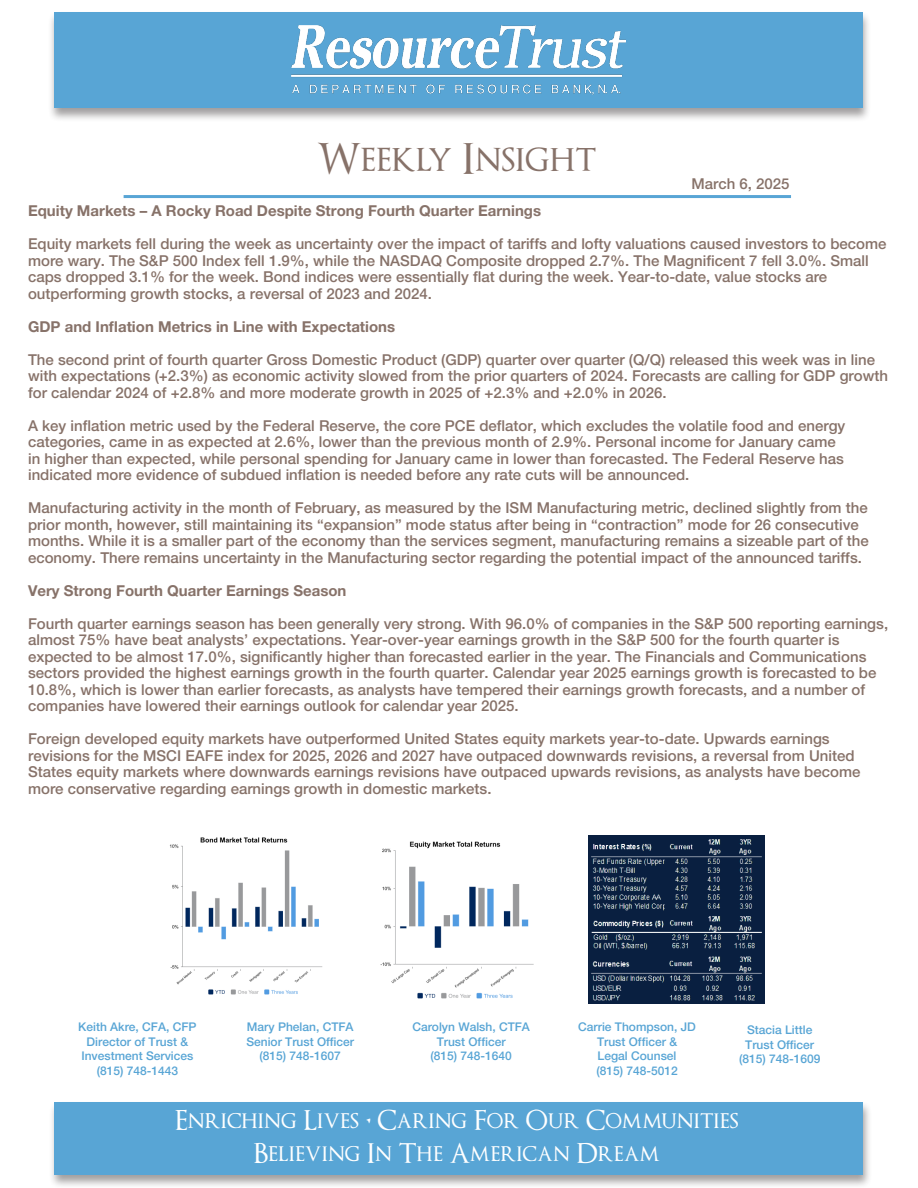
<style>
.page{position:relative;width:918px;height:1188px;background:#fff}
.page>*{position:absolute;margin:0;border:0;box-sizing:border-box;transform-origin:0 0}
.t1{font:42px "Optimus Princeps";color:#877269}
.t2{font:26.85px/32.2px "Optimus Princeps";color:#fff;text-align:center}
.t3{font:500 15px/16.5px "Helvetica Neue";color:#877269}
.t4{font:700 15px "Helvetica Neue";color:#877269}
.t5{font:500 12px/14.4px "Helvetica Neue";color:#58a5d5}
</style>
<div class="page">
<div style="left:48px;top:11px;width:824px;height:111px;background:#231f20;opacity:.43"></div>
<div style="left:54px;top:12px;width:808px;height:96px;background:#58a5d5"></div>
<div style="left:48px;top:1101px;width:824px;height:87px;background:#231f20;opacity:.43"></div>
<div style="left:55px;top:1102px;width:808px;height:72px;background:#58a5d5"></div>
<img style="left:291px;top:26px;width:335px;height:69px">
<hr style="left:124px;top:195px;width:667px;height:3px;background:#58a5d5">
<img style="left:169px;top:837px;width:154px;height:158px">
<img style="left:380px;top:841px;width:154px;height:158px">
<img style="left:588px;top:835px;width:176px;height:169px">
<p class="t1" style="left:317px;top:138px;width:281px">Weekly Insight</p>
<p class="t3" style="left:691px;top:176px;width:100px">March 6, 2025</p>
<p class="t4" style="left:28px;top:202px;width:515px">Equity Markets – A Rocky Road Despite Strong Fourth Quarter Earnings</p>
<p class="t3" style="left:28px;top:236px;width:860px">Equity markets fell during the week as uncertainty over the impact of tariffs and lofty valuations caused investors to become more wary. The S&amp;P 500 Index fell 1.9%, while the NASDAQ Composite dropped 2.7%. The Magnificent 7 fell 3.0%. Small caps dropped 3.1% for the week. Bond indices were essentially flat during the week. Year-to-date, value stocks are outperforming growth stocks, a reversal of 2023 and 2024.</p>
<p class="t4" style="left:28px;top:317px;width:369px">GDP and Inflation Metrics in Line with Expectations</p>
<p class="t3" style="left:28px;top:351px;width:861px">The second print of fourth quarter Gross Domestic Product (GDP) quarter over quarter (Q/Q) released this week was in line with expectations (+2.3%) as economic activity slowed from the prior quarters of 2024. Forecasts are calling for GDP growth for calendar 2024 of +2.8% and more moderate growth in 2025 of +2.3% and +2.0% in 2026.</p>
<p class="t3" style="left:28px;top:417px;width:819px">A key inflation metric used by the Federal Reserve, the core PCE deflator, which excludes the volatile food and energy categories, came in as expected at 2.6%, lower than the previous month of 2.9%. Personal income for January came in higher than expected, while personal spending for January came in lower than forecasted. The Federal Reserve has indicated more evidence of subdued inflation is needed before any rate cuts will be announced.</p>
<p class="t3" style="left:28px;top:500px;width:842px">Manufacturing activity in the month of February, as measured by the ISM Manufacturing metric, declined slightly from the prior month, however, still maintaining its “expansion” mode status after being in “contraction” mode for 26 consecutive months. While it is a smaller part of the economy than the services segment, manufacturing remains a sizeable part of the economy. There remains uncertainty in the Manufacturing sector regarding the potential impact of the announced tariffs.</p>
<p class="t4" style="left:28px;top:581px;width:320px">Very Strong Fourth Quarter Earnings Season</p>
<p class="t3" style="left:28px;top:615px;width:862px">Fourth quarter earnings season has been generally very strong. With 96.0% of companies in the S&amp;P 500 reporting earnings, almost 75% have beat analysts’ expectations. Year-over-year earnings growth in the S&amp;P 500 for the fourth quarter is expected to be almost 17.0%, significantly higher than forecasted earlier in the year. The Financials and Communications sectors provided the highest earnings growth in the fourth quarter. Calendar year 2025 earnings growth is forecasted to be 10.8%, which is lower than earlier forecasts, as analysts have tempered their earnings growth forecasts, and a number of companies have lowered their earnings outlook for calendar year 2025.</p>
<p class="t3" style="left:28px;top:731px;width:834px">Foreign developed equity markets have outperformed United States equity markets year-to-date. Upwards earnings revisions for the MSCI EAFE index for 2025, 2026 and 2027 have outpaced downwards revisions, a reversal from United States equity markets where downwards earnings revisions have outpaced upwards revisions, as analysts have become more conservative regarding earnings growth in domestic markets.</p>
<p class="t5" style="left:78px;top:1020px;width:120px">Keith Akre, CFA, CFP</p>
<p class="t5" style="left:87px;top:1034px;width:103px">Director of Trust &amp;</p>
<p class="t5" style="left:81px;top:1049px;width:114px">Investment Services</p>
<p class="t5" style="left:97px;top:1063px;width:83px">(815) 748-1443</p>
<p class="t5" style="left:247px;top:1020px;width:108px">Mary Phelan, CTFA</p>
<p class="t5" style="left:246px;top:1034px;width:109px">Senior Trust Officer</p>
<p class="t5" style="left:260px;top:1049px;width:83px">(815) 748-1607</p>
<p class="t5" style="left:412px;top:1020px;width:119px">Carolyn Walsh, CTFA</p>
<p class="t5" style="left:437px;top:1034px;width:70px">Trust Officer</p>
<p class="t5" style="left:430px;top:1049px;width:83px">(815) 748-1640</p>
<p class="t5" style="left:578px;top:1020px;width:119px">Carrie Thompson, JD</p>
<p class="t5" style="left:597px;top:1034px;width:82px">Trust Officer &amp;<br>Legal Counsel</p>
<p class="t5" style="left:596px;top:1063px;width:83px">(815) 748-5012</p>
<p class="t5" style="left:747px;top:1023px;width:67px">Stacia Little</p>
<p class="t5" style="left:745px;top:1037px;width:70px">Trust Officer</p>
<p class="t5" style="left:739px;top:1051px;width:83px">(815) 748-1609</p>
<p class="t2" style="left:175px;top:1106px;width:565px">Enriching Lives • Caring For Our Communities<br>Believing In The American Dream</p>
</div>
